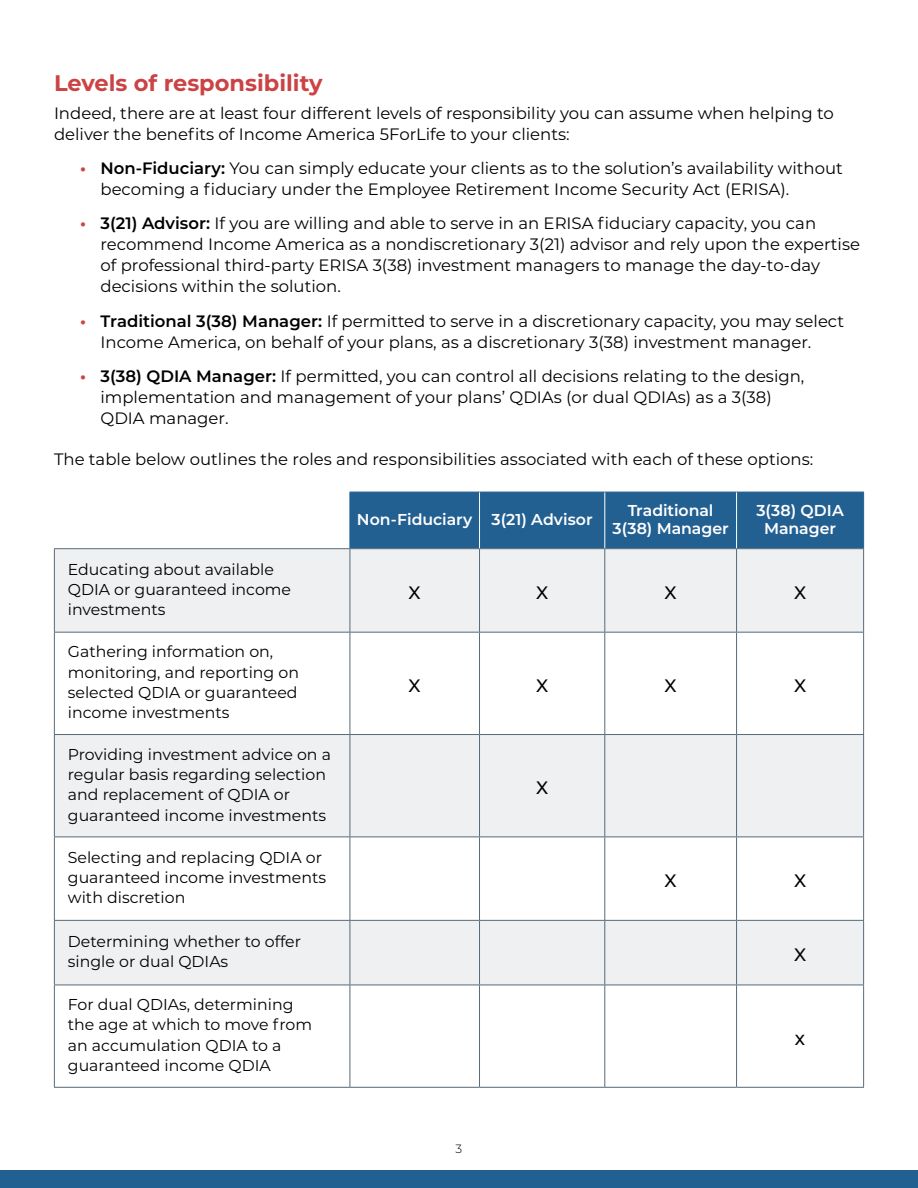
<style>
.page{position:relative;width:918px;height:1188px;background:#fff}
.page>*{position:absolute;margin:0;border:0;box-sizing:border-box;transform-origin:0 0}
.Red_headers{font:700 22.5px "Montserrat";color:#cb4345}
.t1{font:500 18px "Montserrat";color:#000}
.Main_Body{font:16.5px/21px "Montserrat";color:#000}
.table_text{font:15.75px/20.2px "Montserrat";color:#000}
.t2{font:600 15.75px/18px "Montserrat";color:#fff;text-align:center}
.t3{font:300 12px "Montserrat";color:#000}
.s1{font-weight:700;color:#cb4345}
.s2{font-weight:600}
</style>
<div class="page">
<div style="left:351px;top:493px;width:512px;height:55px;background:#236092"></div>
<svg style="left:55px;top:549px;width:808px;height:436px;fill:#eef0f1"></svg>
<hr style="left:737px;top:492px;width:127px;height:1px;background:#236092">
<hr style="left:863px;top:492px;width:1px;height:56px;background:#236092">
<hr style="left:480px;top:492px;width:125px;height:1px;background:#236092">
<hr style="left:605px;top:492px;width:132px;height:1px;background:#236092">
<hr style="left:604px;top:492px;width:1px;height:56px;background:#fff">
<hr style="left:736px;top:492px;width:1px;height:56px;background:#fff">
<hr style="left:54px;top:548px;width:296px;height:1px;background:#596a77">
<hr style="left:54px;top:549px;width:1px;height:83px;background:#596a77">
<hr style="left:350px;top:549px;width:1px;height:83px;background:#596a77">
<hr style="left:480px;top:548px;width:125px;height:1px;background:#596a77">
<hr style="left:479px;top:549px;width:1px;height:83px;background:#596a77">
<hr style="left:605px;top:548px;width:132px;height:1px;background:#596a77">
<hr style="left:604px;top:549px;width:1px;height:83px;background:#596a77">
<hr style="left:737px;top:548px;width:127px;height:1px;background:#596a77">
<hr style="left:736px;top:549px;width:1px;height:83px;background:#596a77">
<hr style="left:863px;top:549px;width:1px;height:83px;background:#596a77">
<hr style="left:54px;top:632px;width:296px;height:1px;background:#596a77">
<hr style="left:54px;top:633px;width:1px;height:101px;background:#596a77">
<hr style="left:350px;top:632px;width:130px;height:1px;background:#596a77">
<hr style="left:350px;top:633px;width:1px;height:101px;background:#596a77">
<hr style="left:480px;top:632px;width:125px;height:1px;background:#596a77">
<hr style="left:479px;top:633px;width:1px;height:101px;background:#596a77">
<hr style="left:605px;top:632px;width:132px;height:1px;background:#596a77">
<hr style="left:604px;top:633px;width:1px;height:101px;background:#596a77">
<hr style="left:737px;top:632px;width:127px;height:1px;background:#596a77">
<hr style="left:736px;top:633px;width:1px;height:101px;background:#596a77">
<hr style="left:863px;top:633px;width:1px;height:101px;background:#596a77">
<hr style="left:54px;top:734px;width:296px;height:1px;background:#596a77">
<hr style="left:54px;top:735px;width:1px;height:102px;background:#596a77">
<hr style="left:350px;top:734px;width:130px;height:1px;background:#596a77">
<hr style="left:350px;top:735px;width:1px;height:102px;background:#596a77">
<hr style="left:480px;top:734px;width:125px;height:1px;background:#596a77">
<hr style="left:479px;top:735px;width:1px;height:102px;background:#596a77">
<hr style="left:605px;top:734px;width:132px;height:1px;background:#596a77">
<hr style="left:604px;top:735px;width:1px;height:102px;background:#596a77">
<hr style="left:737px;top:734px;width:127px;height:1px;background:#596a77">
<hr style="left:736px;top:735px;width:1px;height:102px;background:#596a77">
<hr style="left:863px;top:735px;width:1px;height:102px;background:#596a77">
<hr style="left:54px;top:837px;width:296px;height:1px;background:#596a77">
<hr style="left:54px;top:837px;width:1px;height:83px;background:#596a77">
<hr style="left:350px;top:837px;width:130px;height:1px;background:#596a77">
<hr style="left:350px;top:837px;width:1px;height:83px;background:#596a77">
<hr style="left:480px;top:837px;width:125px;height:1px;background:#596a77">
<hr style="left:479px;top:837px;width:1px;height:83px;background:#596a77">
<hr style="left:605px;top:837px;width:132px;height:1px;background:#596a77">
<hr style="left:604px;top:837px;width:1px;height:83px;background:#596a77">
<hr style="left:737px;top:837px;width:127px;height:1px;background:#596a77">
<hr style="left:736px;top:837px;width:1px;height:83px;background:#596a77">
<hr style="left:863px;top:837px;width:1px;height:83px;background:#596a77">
<hr style="left:54px;top:920px;width:296px;height:1px;background:#596a77">
<hr style="left:54px;top:921px;width:1px;height:64px;background:#596a77">
<hr style="left:350px;top:920px;width:130px;height:1px;background:#596a77">
<hr style="left:350px;top:921px;width:1px;height:64px;background:#596a77">
<hr style="left:480px;top:920px;width:125px;height:1px;background:#596a77">
<hr style="left:479px;top:921px;width:1px;height:64px;background:#596a77">
<hr style="left:605px;top:920px;width:132px;height:1px;background:#596a77">
<hr style="left:604px;top:921px;width:1px;height:64px;background:#596a77">
<hr style="left:737px;top:920px;width:127px;height:1px;background:#596a77">
<hr style="left:736px;top:921px;width:1px;height:64px;background:#596a77">
<hr style="left:863px;top:921px;width:1px;height:64px;background:#596a77">
<hr style="left:54px;top:985px;width:296px;height:1px;background:#596a77">
<hr style="left:54px;top:985px;width:1px;height:102px;background:#596a77">
<hr style="left:350px;top:985px;width:130px;height:1px;background:#596a77">
<hr style="left:350px;top:985px;width:1px;height:102px;background:#596a77">
<hr style="left:480px;top:985px;width:125px;height:1px;background:#596a77">
<hr style="left:479px;top:985px;width:1px;height:102px;background:#596a77">
<hr style="left:605px;top:985px;width:132px;height:1px;background:#596a77">
<hr style="left:604px;top:985px;width:1px;height:102px;background:#596a77">
<hr style="left:737px;top:985px;width:127px;height:1px;background:#596a77">
<hr style="left:736px;top:985px;width:1px;height:102px;background:#596a77">
<hr style="left:863px;top:985px;width:1px;height:102px;background:#596a77">
<hr style="left:54px;top:1087px;width:296px;height:1px;background:#596a77">
<hr style="left:350px;top:1087px;width:130px;height:1px;background:#596a77">
<hr style="left:480px;top:1087px;width:125px;height:1px;background:#596a77">
<hr style="left:605px;top:1087px;width:132px;height:1px;background:#596a77">
<hr style="left:737px;top:1087px;width:127px;height:1px;background:#596a77">
<hr style="left:350px;top:492px;width:130px;height:1px;background:#236092">
<hr style="left:350px;top:492px;width:1px;height:56px;background:#236092">
<hr style="left:479px;top:492px;width:1px;height:56px;background:#fff">
<hr style="left:350px;top:548px;width:130px;height:1px;background:#596a77">
<div style="left:0;top:1171px;width:918px;height:17px;background:#236092"></div>
<p class="Red_headers" style="left:54px;top:67px;width:270px">Levels of responsibility</p>
<p class="Main_Body" style="left:54px;top:102px;width:781px">Indeed, there are at least four different levels of responsibility you can assume when helping to deliver the benefits of Income America 5ForLife to your clients:</p>
<p class="Main_Body" style="left:100px;top:157px;width:744px;text-indent:-20px"><span class="s1">•</span> <span class="s2">Non-Fiduciary:</span> You can simply educate your clients as to the solution’s availability without becoming a fiduciary under the Employee Retirement Income Security Act (ERISA).</p>
<p class="Main_Body" style="left:100px;top:212px;width:761px;text-indent:-20px"><span class="s1">•</span> <span class="s2">3(21) Advisor:</span> If you are willing and able to serve in an ERISA fiduciary capacity, you can recommend Income America as a nondiscretionary 3(21) advisor and rely upon the expertise of professional third-party ERISA 3(38) investment managers to manage the day-to-day decisions within the solution.</p>
<p class="Main_Body" style="left:100px;top:310px;width:745px;text-indent:-20px"><span class="s1">•</span> <span class="s2">Traditional 3(38) Manager:</span> If permitted to serve in a discretionary capacity, you may select<br>Income America, on behalf of your plans, as a discretionary 3(38) investment manager.</p>
<p class="Main_Body" style="left:100px;top:365px;width:705px;text-indent:-20px"><span class="s1">•</span> <span class="s2">3(38) QDIA Manager:</span> If permitted, you can control all decisions relating to the design, implementation and management of your plans’ QDIAs (or dual QDIAs) as a 3(38)<br>QDIA manager.</p>
<p class="Main_Body" style="left:54px;top:448px;width:761px">The table below outlines the roles and responsibilities associated with each of these options:</p>
<p class="table_text" style="left:68px;top:558px;width:225px">Educating about available<br>QDIA or guaranteed income investments</p>
<p class="table_text" style="left:68px;top:641px;width:233px">Gathering information on, monitoring, and reporting on selected QDIA or guaranteed income investments</p>
<p class="table_text" style="left:68px;top:744px;width:265px">Providing investment advice on a regular basis regarding selection and replacement of QDIA or guaranteed income investments</p>
<p class="table_text" style="left:68px;top:847px;width:260px">Selecting and replacing QDIA or guaranteed income investments with discretion</p>
<p class="table_text" style="left:68px;top:931px;width:235px">Determining whether to offer single or dual QDIAs</p>
<p class="table_text" style="left:68px;top:994px;width:246px">For dual QDIAs, determining the age at which to move from an accumulation QDIA to a guaranteed income QDIA</p>
<p class="t2" style="left:357px;top:510px;width:117px">Non-Fiduciary</p>
<p class="t2" style="left:492px;top:510px;width:103px">3(21) Advisor</p>
<p class="t2" style="left:613px;top:501px;width:118px">Traditional<br>3(38) Manager</p>
<p class="t2" style="left:756px;top:501px;width:89px">3(38) QDIA</p>
<p class="t2" style="left:764px;top:519px;width:74px">Manager</p>
<p class="t1" style="left:409px;top:580px;width:14px">X</p>
<p class="t1" style="left:536px;top:580px;width:14px">X</p>
<p class="t1" style="left:665px;top:580px;width:14px">X</p>
<p class="t1" style="left:794px;top:580px;width:14px">X</p>
<p class="t1" style="left:409px;top:673px;width:14px">X</p>
<p class="t1" style="left:536px;top:673px;width:14px">X</p>
<p class="t1" style="left:665px;top:673px;width:14px">X</p>
<p class="t1" style="left:794px;top:673px;width:14px">X</p>
<p class="t1" style="left:536px;top:775px;width:14px">X</p>
<p class="t3" style="left:456px;top:1141px;width:8px">3</p>
<p class="t1" style="left:665px;top:868px;width:14px">X</p>
<p class="t1" style="left:794px;top:868px;width:14px">X</p>
<p class="t1" style="left:794px;top:942px;width:14px">X</p>
<p class="t1" style="left:795px;top:1026px;width:12px">X</p>
</div>
